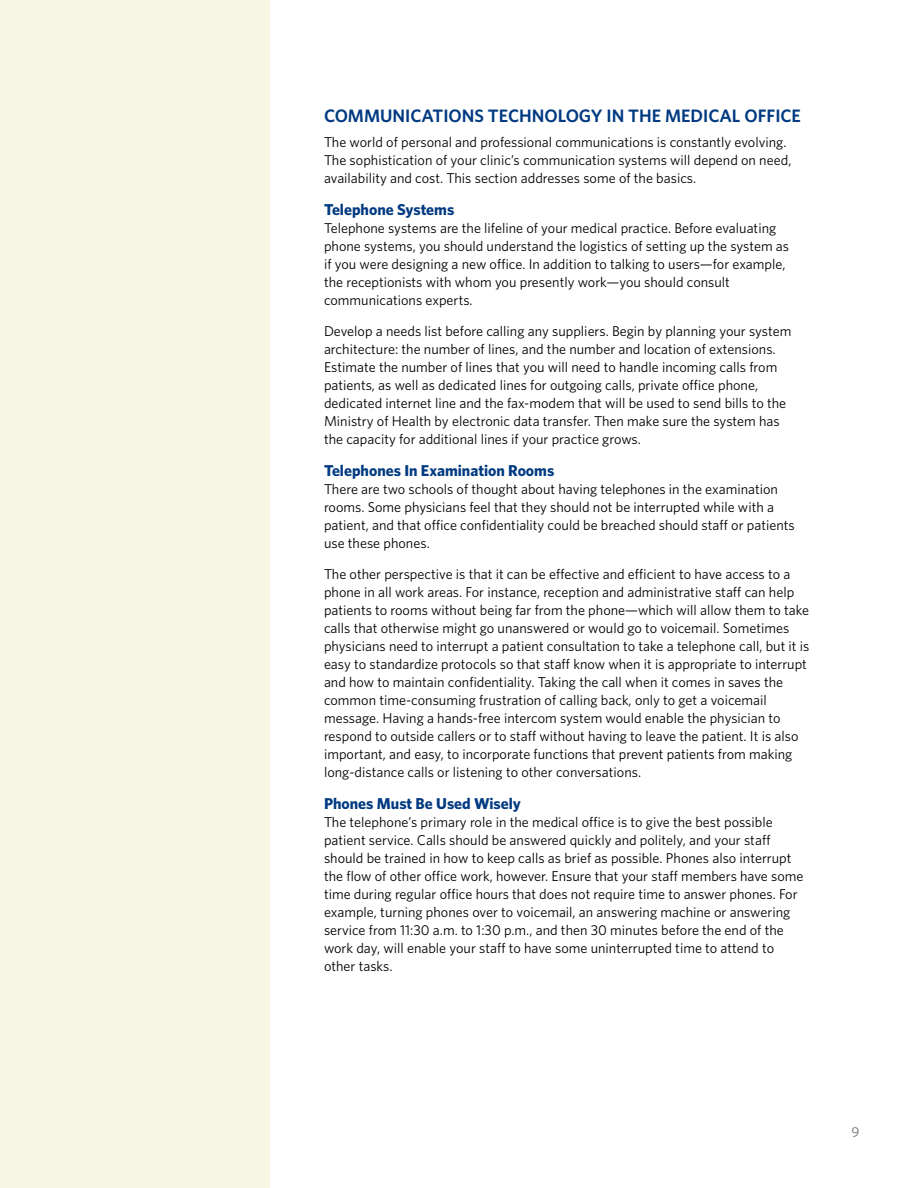
<style>
.page{position:relative;width:918px;height:1188px;background:#fff}
.page>*{position:absolute;margin:0;border:0;box-sizing:border-box;transform-origin:0 0}
.t1{font:600 18px "Whitney";color:#013a81}
.t2{font:700 15.75px "Whitney";color:#013a81}
.t3{font:14.25px/18px "Whitney";color:#000}
.t4{font:14.25px "Whitney";color:#6d6e71}
</style>
<div class="page">
<div style="left:0;top:0;width:270px;height:1188px;background:#f6f4e2"></div>
<p class="t1" style="left:324px;top:104px;width:478px">COMMUNICATIONS TECHNOLOGY IN THE MEDICAL OFFICE</p>
<p class="t3" style="left:324px;top:133px;width:469px">The world of personal and professional communications is constantly evolving.<br>The sophistication of your clinic’s communication systems will depend on need, availability and cost. This section addresses some of the basics.</p>
<p class="t2" style="left:324px;top:199px;width:132px">Telephone Systems</p>
<p class="t3" style="left:324px;top:218px;width:467px">Telephone systems are the lifeline of your medical practice. Before evaluating phone systems, you should understand the logistics of setting up the system as if you were designing a new office. In addition to talking to users—for example, the receptionists with whom you presently work—you should consult communications experts.</p>
<p class="t3" style="left:324px;top:322px;width:469px">Develop a needs list before calling any suppliers. Begin by planning your system architecture: the number of lines, and the number and location of extensions.<br>Estimate the number of lines that you will need to handle incoming calls from patients, as well as dedicated lines for outgoing calls, private office phone, dedicated internet line and the fax-modem that will be used to send bills to the Ministry of Health by electronic data transfer. Then make sure the system has the capacity for additional lines if your practice grows.</p>
<p class="t2" style="left:324px;top:460px;width:232px">Telephones In Examination Rooms</p>
<p class="t3" style="left:324px;top:479px;width:472px">There are two schools of thought about having telephones in the examination rooms. Some physicians feel that they should not be interrupted while with a patient, and that office confidentiality could be breached should staff or patients use these phones.</p>
<p class="t3" style="left:324px;top:565px;width:487px">The other perspective is that it can be effective and efficient to have access to a phone in all work areas. For instance, reception and administrative staff can help patients to rooms without being far from the phone—which will allow them to take calls that otherwise might go unanswered or would go to voicemail. Sometimes physicians need to interrupt a patient consultation to take a telephone call, but it is easy to standardize protocols so that staff know when it is appropriate to interrupt and how to maintain confidentiality. Taking the call when it comes in saves the common time-consuming frustration of calling back, only to get a voicemail message. Having a hands-free intercom system would enable the physician to respond to outside callers or to staff without having to leave the patient. It is also important, and easy, to incorporate functions that prevent patients from making long-distance calls or listening to other conversations.</p>
<p class="t2" style="left:324px;top:793px;width:198px">Phones Must Be Used Wisely</p>
<p class="t3" style="left:324px;top:812px;width:481px">The telephone’s primary role in the medical office is to give the best possible patient service. Calls should be answered quickly and politely, and your staff should be trained in how to keep calls as brief as possible. Phones also interrupt the flow of other office work, however. Ensure that your staff members have some time during regular office hours that does not require time to answer phones. For example, turning phones over to voicemail, an answering machine or answering service from 11:30 a.m. to 1:30 p.m., and then 30 minutes before the end of the work day, will enable your staff to have some uninterrupted time to attend to other tasks.</p>
<p class="t4" style="left:852px;top:1122px;width:10px">9</p>
</div>
